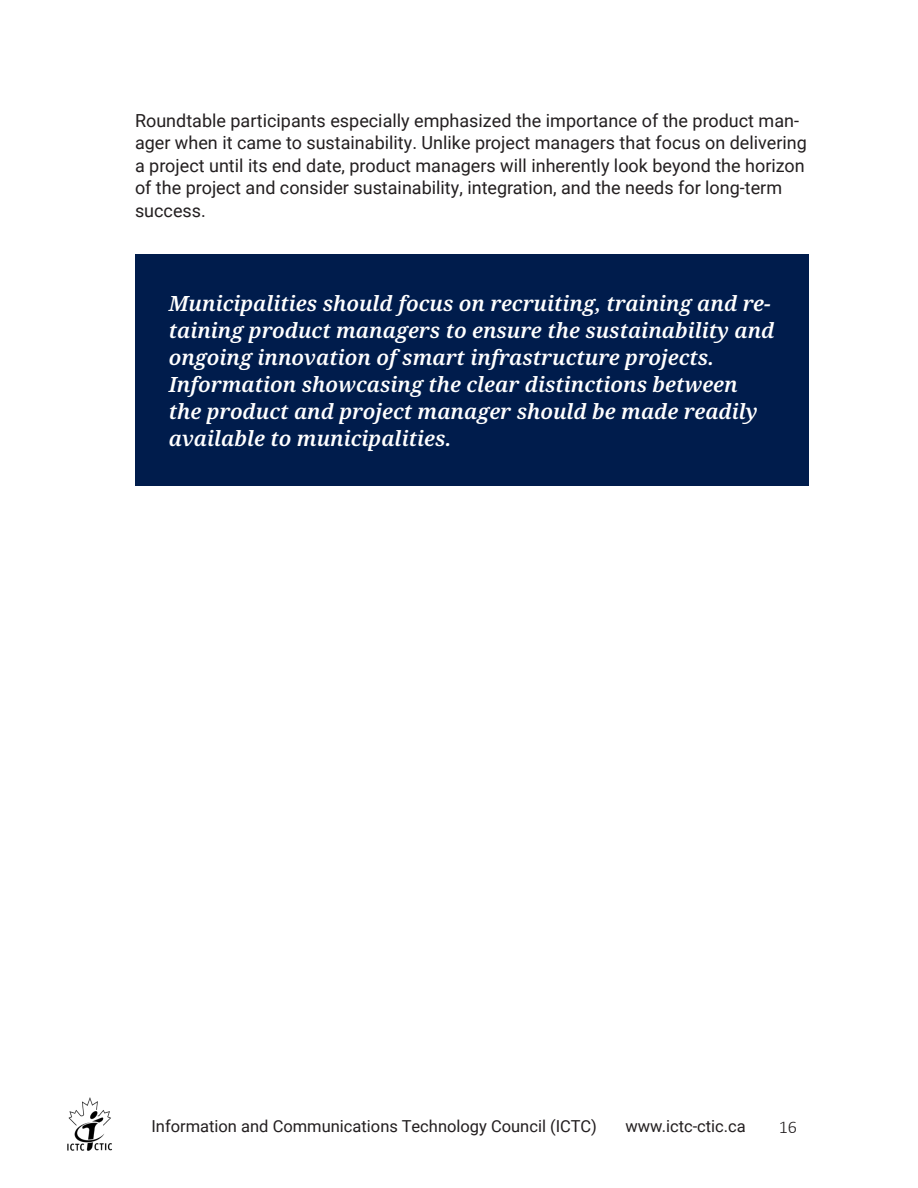
<style>
.page{position:relative;width:918px;height:1188px;background:#fff}
.page>*{position:absolute;margin:0;border:0;box-sizing:border-box;transform-origin:0 0}
.t1{font:italic 600 21px/27px "Noto Serif";color:#fff}
.t2{font:18px/22.5px "Roboto";color:#231f20}
.t3{font:300 18px "Calibri";color:#231f20}
.t4{font:16.5px "Roboto";color:#231f20}
</style>
<div class="page">
<img style="left:67px;top:1097px;width:45px;height:54px">
<div style="left:135px;top:255px;width:673px;height:231px;background:#001c4c"></div>
<p class="t2" style="left:135px;top:109px;width:673px">Roundtable participants especially emphasized the importance of the product man&shy;ager when it came to sustainability. Unlike project managers that focus on delivering a project until its end date, product managers will inherently look beyond the horizon of the project and consider sustainability, integration, and the needs for long-term success.</p>
<p class="t1" style="left:169px;top:290px;width:607px">Municipalities should focus on recruiting, training and re&shy;taining product managers to ensure the sustainability and ongoing innovation of smart infrastructure projects.</p>
<p class="t1" style="left:169px;top:371px;width:591px">Information showcasing the clear distinctions between the product and project manager should be made readily available to municipalities.</p>
<p class="t4" style="left:151px;top:1115px;width:447px">Information and Communications Technology Council (ICTC)</p>
<p class="t4" style="left:626px;top:1115px;width:122px">www.ictc-ctic.ca</p>
<p class="t3" style="left:779px;top:1116px;width:20px">16</p>
</div>
